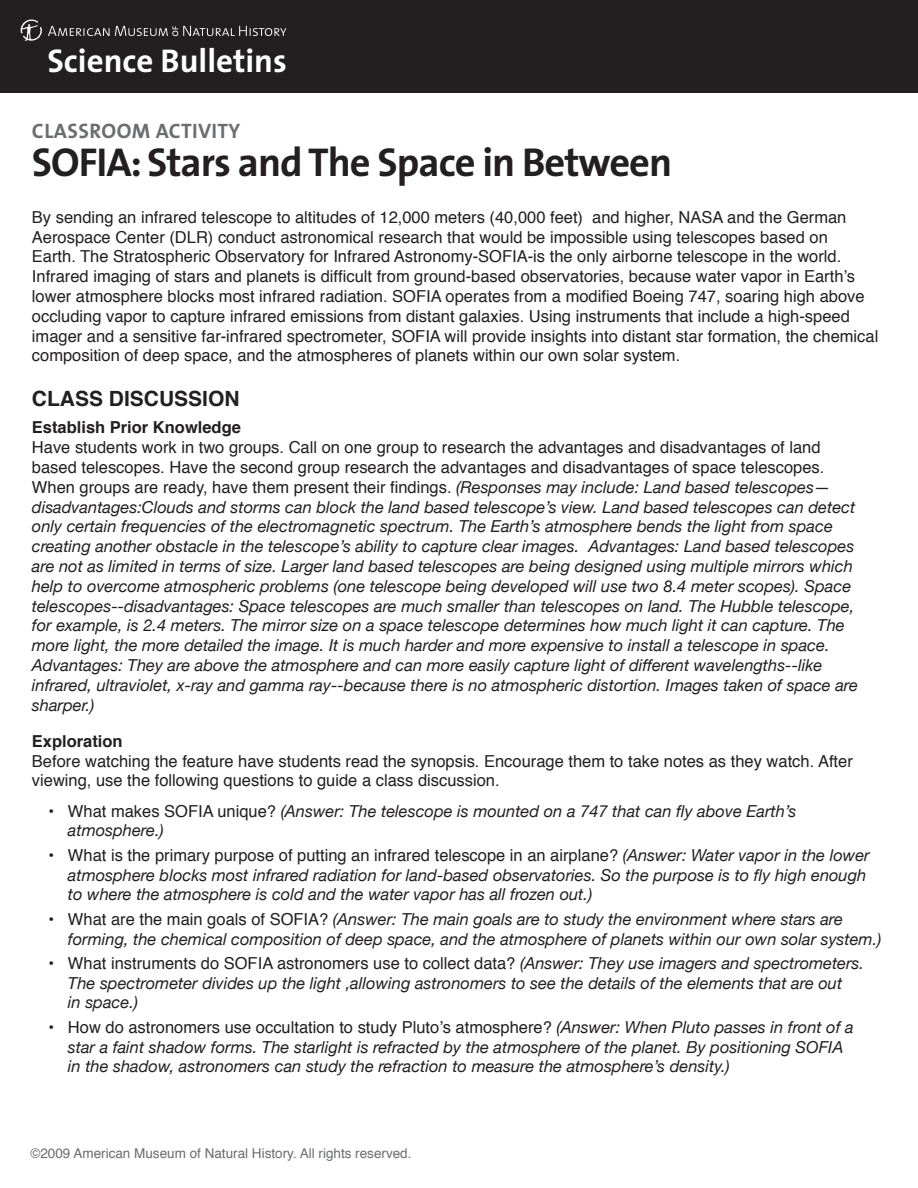
<style>
.page{position:relative;width:918px;height:1188px;background:#fff}
.page>*{position:absolute;margin:0;border:0;box-sizing:border-box;transform-origin:0 0}
.t1{font:700 40.5px "The Sans";letter-spacing:-.025em;color:#231f20}
.t2{font:700 33px "The Sans";color:#fff}
.t3{font:21px "The Sans Bold Caps";letter-spacing:.015em;color:#6c6d70}
.t4{font:700 21px "Helvetica";color:#231f20}
.t5{font:italic 16.5px/19.8px "Helvetica Neue";color:#231f20}
.t6{font:16.5px/19.8px "Helvetica";color:#231f20}
.t7{font:700 16.5px "Helvetica";color:#231f20}
.t8{font:13.5px "Helvetica";color:#6c6d70}
.s1{font-family:"Helvetica Neue";font-style:italic}
.s2{font-family:"Helvetica";font-style:normal}
</style>
<div class="page">
<div style="left:0;top:0;width:918px;height:93px;background:#231f20"></div>
<svg style="left:21px;top:20px;width:265px;height:21px"></svg>
<h2 class="t2" style="left:47px;top:33px;width:241px">Science Bulletins</h2>
<p class="t3" style="left:32px;top:114px;width:210px">CLASSROOM ACTIVITY</p>
<h1 class="t1" style="left:32px;top:128px;width:642px">SOFIA: Stars and The Space in Between</h1>
<p class="t6" style="left:32px;top:208px;width:848px">By sending an infrared telescope to altitudes of 12,000 meters (40,000 feet) and higher, NASA and the German Aerospace Center (DLR) conduct astronomical research that would be impossible using telescopes based on<br>Earth. The Stratospheric Observatory for Infrared Astronomy-SOFIA-is the only airborne telescope in the world.<br>Infrared imaging of stars and planets is difficult from ground-based observatories, because water vapor in Earth’s lower atmosphere blocks most infrared radiation. SOFIA operates from a modified Boeing 747, soaring high above occluding vapor to capture infrared emissions from distant galaxies. Using instruments that include a high-speed imager and a sensitive far-infrared spectrometer, SOFIA will provide insights into distant star formation, the chemical composition of deep space, and the atmospheres of planets within our own solar system.</p>
<p class="t4" style="left:32px;top:384px;width:209px">Class discussion</p>
<p class="t7" style="left:32px;top:416px;width:211px">Establish Prior Knowledge</p>
<p class="t6" style="left:32px;top:438px;width:800px">Have students work in two groups. Call on one group to research the advantages and disadvantages of land based telescopes. Have the second group research the advantages and disadvantages of space telescopes.<br>When groups are ready, have them present their findings. <span class="s1">(Responses may include: Land based telescopes—</span></p>
<p class="t5" style="left:32px;top:498px;width:828px">disadvantages:Clouds and storms can block the land based telescope’s view. Land based telescopes can detect only certain frequencies of the electromagnetic spectrum. The Earth’s atmosphere bends the light from space creating another obstacle in the telescope’s ability to capture clear images. Advantages: Land based telescopes are not as limited in terms of size. Larger land based telescopes are being designed using multiple mirrors which help to overcome atmospheric problems (one telescope being developed will use two 8.4 meter scopes). Space telescopes--disadvantages: Space telescopes are much smaller than telescopes on land. The Hubble telescope, for example, is 2.4 meters. The mirror size on a space telescope determines how much light it can capture. The more light, the more detailed the image. It is much harder and more expensive to install a telescope in space.<br>Advantages: They are above the atmosphere and can more easily capture light of different wavelengths--like infrared, ultraviolet, x-ray and gamma ray--because there is no atmospheric distortion. Images taken of space are sharper.)</p>
<p class="t7" style="left:32px;top:730px;width:92px">Exploration</p>
<p class="t6" style="left:32px;top:752px;width:822px">Before watching the feature have students read the synopsis. Encourage them to take notes as they watch. After viewing, use the following questions to guide a class discussion.</p>
<p class="t5" style="left:68px;top:802px;width:730px;text-indent:-20px"><span class="s2">• What makes SOFIA unique?</span> (Answer: The telescope is mounted on a 747 that can fly above Earth’s atmosphere.)</p>
<p class="t6" style="left:48px;top:846px;width:823px">• What is the primary purpose of putting an infrared telescope in an airplane? <span class="s1">(Answer: Water vapor in the lower</span></p>
<p class="t5" style="left:68px;top:866px;width:800px">atmosphere blocks most infrared radiation for land-based observatories. So the purpose is to fly high enough to where the atmosphere is cold and the water vapor has all frozen out.)</p>
<p class="t5" style="left:68px;top:910px;width:815px;text-indent:-20px"><span class="s2">• What are the main goals of SOFIA?</span> (Answer: The main goals are to study the environment where stars are forming, the chemical composition of deep space, and the atmosphere of planets within our own solar system.)</p>
<p class="t6" style="left:48px;top:954px;width:817px">• What instruments do SOFIA astronomers use to collect data? <span class="s1">(Answer: They use imagers and spectrometers.</span></p>
<p class="t5" style="left:68px;top:974px;width:776px">The spectrometer divides up the light ,allowing astronomers to see the details of the elements that are out in space.)</p>
<p class="t6" style="left:48px;top:1018px;width:807px">• How do astronomers use occultation to study Pluto’s atmosphere? <span class="s1">(Answer: When Pluto passes in front of a</span></p>
<p class="t5" style="left:68px;top:1038px;width:777px">star a faint shadow forms. The starlight is refracted by the atmosphere of the planet. By positioning SOFIA in the shadow, astronomers can study the refraction to measure the atmosphere’s density.)</p>
<p class="t8" style="left:30px;top:1144px;width:383px">©2009 American Museum of Natural History. All rights reserved.</p>
</div>
